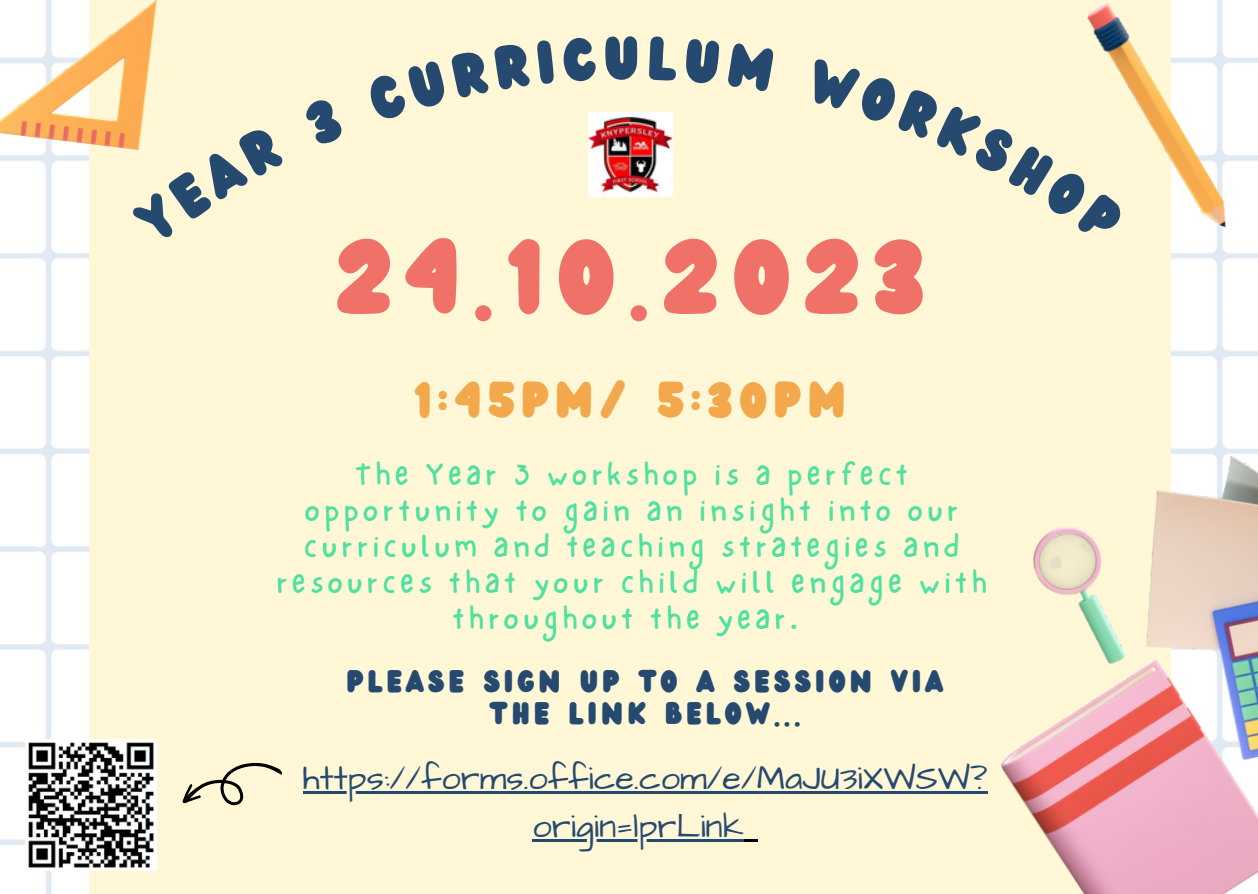
<style>
.page{position:relative;width:1258px;height:894px;background:#fff}
.page>*{position:absolute;margin:0;border:0;box-sizing:border-box;transform-origin:0 0}
.t1{font:91.8px "Wedges";letter-spacing:.155em;color:#f07168}
.t2{font:44.1px "Wedges";letter-spacing:.155em;color:#f3a84c}
.t3{font:34.5px/47.4px "Architects Daughter";color:#264a6f;text-align:center}
.t4{font:30.9px/36px "NF One Little Font Regular";letter-spacing:.155em;color:#4ee19f;text-align:center}
.t5{font:27.3px/31.5px "Wedges";letter-spacing:.155em;color:#264a6f;text-align:center}
</style>
<div class="page">
<img style="left:0;top:150px;width:1258px;height:743px">
<div style="left:89px;top:0;width:1082px;height:893px;background:#fff7d6"></div>
<img style="left:1087px;top:0;width:171px;height:227px">
<img style="left:0;top:0;width:157px;height:150px">
<img style="left:926px;top:430px;width:332px;height:463px">
<img style="left:589px;top:113px;width:83px;height:83px">
<img style="left:25px;top:739px;width:131px;height:131px">
<svg style="left:182px;top:762px;width:100px;height:44px"></svg>
<hr style="left:303px;top:791px;width:684px;height:2px;background:#264a6f">
<hr style="left:533px;top:838px;width:211px;height:3px;background:#264a6f">
<hr style="left:744px;top:838px;width:14px;height:3px;background:#000">
<svg style="left:131px;top:124px;width:26px;height:26px"></svg>
<svg style="left:1087px;top:57px;width:39px;height:170px"></svg>
<p class="t1" style="left:336px;top:208px;width:589px">24.10.2023</p>
<p class="t2" style="left:414px;top:367px;width:433px">1:45PM/ 5:30PM</p>
<p class="t4" style="left:276px;top:456px;width:712px">The Year 3 workshop is a perfect opportunity to gain an insight into our curriculum and teaching strategies and resources that your child will engage with throughout the year.</p>
<p class="t5" style="left:347px;top:666px;width:598px">PLEASE SIGN UP TO A SESSION VIA<br>THE LINK BELOW...</p>
<p class="t3" style="left:303px;top:755px;width:686px">https://forms.office.com/e/MaJU3iXWSW? origin=lprLink</p>
</div>
